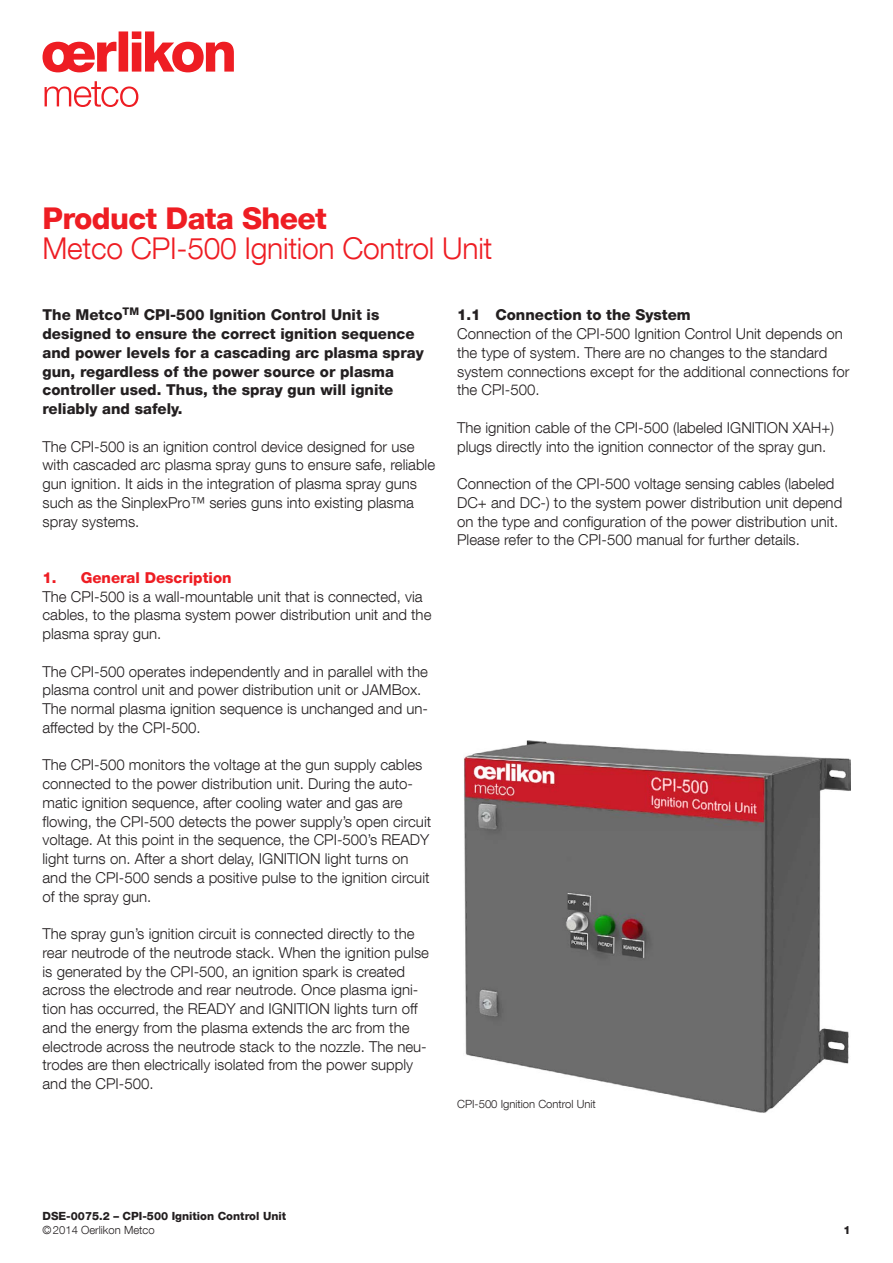
<style>
.page{position:relative;width:893px;height:1263px;background:#fff}
.page>*{position:absolute;margin:0;border:0;box-sizing:border-box;transform-origin:0 0}
.t1{font:300 30px "Helvetica Neue LT Com";letter-spacing:-.01em;color:#ee1d23}
.t2{font:800 30px "Helvetica Neue LT Com";letter-spacing:-.02em;color:#ee1d23}
.t3{font:300 15px/18.8px "Helvetica Neue LT Com";color:#231f20}
.t4{font:800 15px/18.8px "Helvetica Neue LT Com";color:#231f20}
.t5{font:800 15px "Helvetica Neue LT Com";color:#ee1d23}
.t6{font:300 11.25px "Helvetica Neue LT Com";color:#231f20}
.t7{font:800 11.25px "Helvetica Neue LT Com";color:#231f20}
</style>
<div class="page">
<svg style="left:43px;top:31px;width:191px;height:41px"></svg>
<svg style="left:45px;top:81px;width:93px;height:26px"></svg>
<img style="left:464px;top:740px;width:386px;height:373px">
<h1 class="t2" style="left:43px;top:201px;width:286px">Product Data Sheet</h1>
<h1 class="t1" style="left:43px;top:230px;width:451px">Metco CPI-500 Ignition Control Unit</h1>
<p class="t4" style="left:43px;top:306px;width:383px">The Metco<sup>TM</sup> CPI-500 Ignition Control Unit is designed to ensure the correct ignition sequence and power levels for a cascading arc plasma spray gun, regardless of the power source or plasma controller used. Thus, the spray gun will ignite reliably and safely.</p>
<p class="t3" style="left:43px;top:437px;width:394px">The CPI-500 is an ignition control device designed for use with cascaded arc plasma spray guns to ensure safe, reliable gun ignition. It aids in the integration of plasma spray guns such as the SinplexPro™ series guns into existing plasma spray systems.</p>
<p class="t5" style="left:43px;top:569px;width:191px">1. General Description</p>
<p class="t3" style="left:43px;top:587px;width:390px">The CPI-500 is a wall-mountable unit that is connected, via cables, to the plasma system power distribution unit and the plasma spray gun.</p>
<p class="t3" style="left:43px;top:662px;width:387px">The CPI-500 operates independently and in parallel with the plasma control unit and power distribution unit or JAMBox.<br>The normal plasma ignition sequence is unchanged and un&shy;affected by the CPI-500.</p>
<p class="t3" style="left:43px;top:755px;width:390px">The CPI-500 monitors the voltage at the gun supply cables connected to the power distribution unit. During the auto&shy;matic ignition sequence, after cooling water and gas are flowing, the CPI-500 detects the power supply’s open circuit voltage. At this point in the sequence, the CPI-500’s READY light turns on. After a short delay, IGNITION light turns on and the CPI-500 sends a positive pulse to the ignition circuit of the spray gun.</p>
<p class="t3" style="left:43px;top:924px;width:388px">The spray gun’s ignition circuit is connected directly to the rear neutrode of the neutrode stack. When the ignition pulse is generated by the CPI-500, an ignition spark is created across the electrode and rear neutrode. Once plasma igni&shy;tion has occurred, the READY and IGNITION lights turn off and the energy from the plasma extends the arc from the electrode across the neutrode stack to the nozzle. The neu&shy;trodes are then electrically isolated from the power supply and the CPI-500.</p>
<p class="t4" style="left:457px;top:306px;width:235px">1.1 Connection to the System</p>
<p class="t3" style="left:457px;top:324px;width:394px">Connection of the CPI-500 Ignition Control Unit depends on the type of system. There are no changes to the standard system connections except for the additional connections for the CPI-500.</p>
<p class="t3" style="left:457px;top:418px;width:378px">The ignition cable of the CPI-500 (labeled IGNITION XAH+) plugs directly into the ignition connector of the spray gun.</p>
<p class="t3" style="left:457px;top:474px;width:387px">Connection of the CPI-500 voltage sensing cables (labeled DC+ and DC-) to the system power distribution unit depend on the type and configuration of the power distribution unit.<br>Please refer to the CPI-500 manual for further details.</p>
<p class="t6" style="left:457px;top:1097px;width:140px">CPI-500 Ignition Control Unit</p>
<p class="t7" style="left:43px;top:1209px;width:245px">DSE-0075.2 – CPI-500 Ignition Control Unit</p>
<p class="t6" style="left:43px;top:1223px;width:114px">©2014 Oerlikon Metco</p>
<p class="t7" style="left:843px;top:1223px;width:9px">1</p>
</div>
